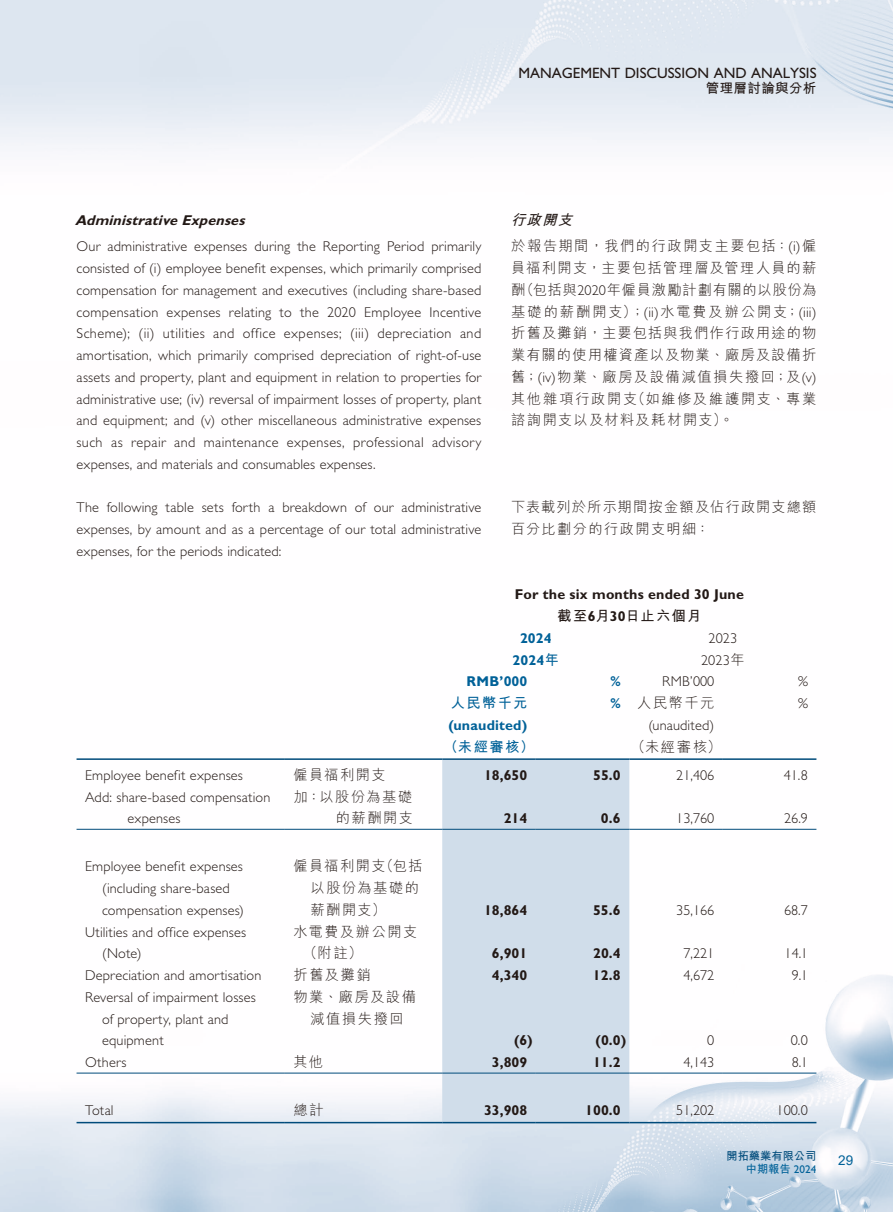
<style>
.page{position:relative;width:893px;height:1212px;background:#fff}
.page>*{position:absolute;margin:0;border:0;box-sizing:border-box;transform-origin:0 0}
.t1{font:15px "Gill Sans Std";color:#231916}
.t2{font:300 14.25px/21.8px "Gill Sans Std";letter-spacing:.01em;color:#231916}
.t3{font:300 14.25px/21.8px "M Hei HK";letter-spacing:.105em;color:#231916}
.t4{font:700 14.25px "Gill Sans Std";color:#231916}
.t5{font:300 14.25px/21.8px "M Hei HK";letter-spacing:.085em;color:#231916}
.t6{font:700 14.25px "Gill Sans Std";letter-spacing:.015em;color:#006198}
.t7{font:italic 700 14.25px "Gill Sans Std";color:#231916}
.t8{font:700 14.25px "M Hei HK";letter-spacing:.095em;color:#231916}
.t9{font:700 14.25px "M Hei HK";letter-spacing:.11em;color:#006198}
.t10{font:700 13.5px "M Hei HK";letter-spacing:.03em;color:#231916}
.t11{font:13.5px "Arial";color:#006198}
.t12{font:700 11.25px/13.5px "M Hei HK";color:#004b7b;text-align:right}
.s1{font-weight:700;font-style:italic}
.s2{font-family:"Gill Sans Std"}
.s3{font-family:"M Hei HK"}
.s4{font-family:"Gill Sans Std";font-weight:700;color:#006198}
.s5{color:#006198}
.s6{font-family:"Gill Sans Std";font-weight:400;color:#006198}
</style>
<div class="page">
<img style="left:0;top:0;width:893px;height:1212px">
<div style="left:442px;top:760px;width:187px;height:362px;background:#d0ddea"></div>
<hr style="left:77px;top:758px;width:208px;height:2px;background:#004b7b">
<hr style="left:285px;top:758px;width:157px;height:2px;background:#004b7b">
<hr style="left:442px;top:758px;width:94px;height:2px;background:#004b7b">
<hr style="left:536px;top:758px;width:93px;height:2px;background:#004b7b">
<hr style="left:629px;top:758px;width:94px;height:2px;background:#004b7b">
<hr style="left:723px;top:758px;width:93px;height:2px;background:#004b7b">
<hr style="left:77px;top:829px;width:208px;height:1px;background:#004b7b">
<hr style="left:285px;top:829px;width:157px;height:1px;background:#004b7b">
<hr style="left:442px;top:829px;width:94px;height:1px;background:#004b7b">
<hr style="left:536px;top:829px;width:93px;height:1px;background:#004b7b">
<hr style="left:629px;top:829px;width:94px;height:1px;background:#004b7b">
<hr style="left:723px;top:829px;width:93px;height:1px;background:#004b7b">
<hr style="left:77px;top:1073px;width:208px;height:1px;background:#004b7b">
<hr style="left:285px;top:1073px;width:157px;height:1px;background:#004b7b">
<hr style="left:442px;top:1073px;width:94px;height:1px;background:#004b7b">
<hr style="left:536px;top:1073px;width:93px;height:1px;background:#004b7b">
<hr style="left:629px;top:1073px;width:94px;height:1px;background:#004b7b">
<hr style="left:723px;top:1073px;width:93px;height:1px;background:#004b7b">
<hr style="left:77px;top:1122px;width:208px;height:1px;background:#004b7b">
<hr style="left:285px;top:1122px;width:157px;height:1px;background:#004b7b">
<hr style="left:442px;top:1122px;width:94px;height:1px;background:#004b7b">
<hr style="left:536px;top:1122px;width:93px;height:1px;background:#004b7b">
<hr style="left:629px;top:1122px;width:94px;height:1px;background:#004b7b">
<hr style="left:723px;top:1122px;width:93px;height:1px;background:#004b7b">
<p class="t1" style="left:518px;top:65px;width:300px">MANAGEMENT DISCUSSION AND ANALYSIS</p>
<p class="t10" style="left:706px;top:78px;width:112px">管理層討論與分析</p>
<p class="t7" style="left:75px;top:212px;width:175px">AdministrativeExpenses</p>
<p class="t2" style="left:77px;top:236px;width:406px;text-align:justify">Our administrative expenses during the Reporting Period primarily consisted of (i) employee benefit expenses, which primarily comprised compensation for management and executives (including share-based compensation expenses relating to the 2020 Employee Incentive Scheme); (ii) utilities and office expenses; (iii) depreciation and amortisation, which primarily comprised depreciation of right-of-use assets and property, plant and equipment in relation to properties for administrative use; (iv) reversal of impairment losses of property, plant and equipment; and (v) other miscellaneous administrative expenses such as repair and maintenance expenses, professional advisory expenses, and materials and consumables expenses.</p>
<p class="t2" style="left:77px;top:497px;width:406px;text-align:justify">The following table sets forth a breakdown of our administrative expenses, by amount and as a percentage of our total administrative expenses, for the periods indicated:</p>
<p class="t3" style="left:511px;top:207px;width:307px;line-height:26px"><span class="s1">行政開支<br></span>於報告期間，我們的行政開支主要包括：<span class="s2">(i)</span>僱</p>
<p class="t3" style="left:511px;top:257px;width:307px;text-align:justify">員福利開支，主要包括管理層及管理人員的薪酬（包括與<span class="s2">2020</span>年僱員激勵計劃有關的以股份為基礎的薪酬開支）；<span class="s2">(ii)</span>水電費及辦公開支；<span class="s2">(iii)</span>折舊及攤銷，主要包括與我們作行政用途的物業有關的使用權資產以及物業、廠房及設備折舊；<span class="s2">(iv)</span>物業、廠房及設備減值損失撥回；及<span class="s2">(v)</span>其他雜項行政開支（如維修及維護開支、專業諮詢開支以及材料及耗材開支）。</p>
<p class="t5" style="left:511px;top:496px;width:307px">下表載列於所示期間按金額及佔行政開支總額百分比劃分的行政開支明細：</p>
<p class="t4" style="left:515px;top:586px;width:231px">For the six months ended 30 June</p>
<p class="t8" style="left:557px;top:605px;width:146px">截至<span class="s2">6</span>月<span class="s2">30</span>日止六個月</p>
<p class="t6" style="left:520px;top:630px;width:33px">2024</p>
<p class="t2" style="left:709px;top:627px;width:30px">2023</p>
<p class="t6" style="left:512px;top:651px;width:48px">2024<span class="s3">年</span></p>
<p class="t2" style="left:701px;top:649px;width:45px">2023<span class="s3">年</span></p>
<p class="t6" style="left:466px;top:673px;width:62px">RMB’000</p>
<p class="t6" style="left:611px;top:673px;width:12px">%</p>
<p class="t2" style="left:662px;top:671px;width:54px">RMB’000</p>
<p class="t2" style="left:798px;top:671px;width:11px">%</p>
<p class="t9" style="left:451px;top:692px;width:78px">人民幣千元</p>
<p class="t3" style="left:611px;top:692px;width:105px"><span class="s4">%</span> 人民幣千元</p>
<p class="t2" style="left:798px;top:693px;width:11px">%</p>
<p class="t6" style="left:448px;top:717px;width:80px">(unaudited)</p>
<p class="t2" style="left:648px;top:714px;width:68px">(unaudited)</p>
<p class="t9" style="left:444px;top:736px;width:92px">（未經審核）</p>
<p class="t3" style="left:631px;top:735px;width:92px">（未經審核）</p>
<p class="t2" style="left:85px;top:764px;width:159px">Employee benefit expenses</p>
<p class="t3" style="left:293px;top:763px;width:94px">僱員福利開支</p>
<p class="t4" style="left:484px;top:766px;width:45px">18,650</p>
<p class="t4" style="left:593px;top:766px;width:29px">55.0</p>
<p class="t2" style="left:676px;top:764px;width:40px">21,406</p>
<p class="t2" style="left:784px;top:764px;width:26px">41.8</p>
<p class="t2" style="left:128px;top:786px;width:144px;text-indent:-43px">Add: share-based compensation expenses</p>
<p class="t3" style="left:293px;top:785px;width:121px;text-align:right">加：以股份為基礎的薪酬開支</p>
<p class="t4" style="left:504px;top:810px;width:25px">214</p>
<p class="t4" style="left:601px;top:810px;width:21px">0.6</p>
<p class="t2" style="left:676px;top:808px;width:40px">13,760</p>
<p class="t2" style="left:784px;top:808px;width:25px">26.9</p>
<p class="t2" style="left:102px;top:856px;width:143px;text-indent:-17px">Employee benefit expenses (including share-based compensation expenses)</p>
<p class="t3" style="left:310px;top:855px;width:113px;text-indent:-17px">僱員福利開支（包括以股份為基礎的薪酬開支）</p>
<p class="t2" style="left:102px;top:921px;width:146px;text-indent:-17px">Utilities and office expenses (Note)</p>
<p class="t3" style="left:303px;top:920px;width:116px;text-indent:-10px">水電費及辦公開支（附註）</p>
<p class="t4" style="left:484px;top:901px;width:45px">18,864</p>
<p class="t4" style="left:593px;top:901px;width:29px">55.6</p>
<p class="t2" style="left:676px;top:899px;width:40px">35,166</p>
<p class="t2" style="left:784px;top:899px;width:25px">68.7</p>
<p class="t4" style="left:492px;top:945px;width:37px">6,901</p>
<p class="t4" style="left:593px;top:945px;width:29px">20.4</p>
<p class="t2" style="left:683px;top:943px;width:33px">7,221</p>
<p class="t2" style="left:785px;top:943px;width:25px">14.1</p>
<p class="t2" style="left:85px;top:964px;width:178px">Depreciation and amortisation</p>
<p class="t3" style="left:293px;top:964px;width:79px">折舊及攤銷</p>
<p class="t4" style="left:492px;top:967px;width:37px">4,340</p>
<p class="t4" style="left:593px;top:967px;width:29px">12.8</p>
<p class="t2" style="left:683px;top:964px;width:33px">4,672</p>
<p class="t2" style="left:792px;top:964px;width:18px">9.1</p>
<p class="t2" style="left:102px;top:986px;width:155px;text-indent:-17px">Reversal of impairment losses of property, plant and equipment</p>
<p class="t3" style="left:293px;top:985px;width:124px;text-align:center">物業、廠房及設備減值損失撥回</p>
<p class="t4" style="left:514px;top:1032px;width:20px">(6)</p>
<p class="t4" style="left:596px;top:1032px;width:32px">(0.0)</p>
<p class="t2" style="left:707px;top:1030px;width:9px">0</p>
<p class="t2" style="left:791px;top:1030px;width:19px">0.0</p>
<p class="t2" style="left:85px;top:1051px;width:43px">Others</p>
<p class="t3" style="left:293px;top:1051px;width:31px">其他</p>
<p class="t4" style="left:492px;top:1054px;width:37px">3,809</p>
<p class="t4" style="left:593px;top:1054px;width:29px">11.2</p>
<p class="t2" style="left:683px;top:1051px;width:33px">4,143</p>
<p class="t2" style="left:792px;top:1051px;width:18px">8.1</p>
<p class="t2" style="left:85px;top:1100px;width:30px">Total</p>
<p class="t3" style="left:293px;top:1099px;width:32px">總計</p>
<p class="t4" style="left:484px;top:1102px;width:45px">33,908</p>
<p class="t4" style="left:585px;top:1102px;width:37px">100.0</p>
<p class="t2" style="left:676px;top:1100px;width:40px">51,202</p>
<p class="t2" style="left:777px;top:1100px;width:33px">100.0</p>
<p class="t12" style="left:726px;top:1148px;width:91px">開拓藥業有限公司<span class="s5">中期報告</span> <span class="s6">2024</span></p>
<p class="t11" style="left:838px;top:1150px;width:17px">29</p>
</div>
